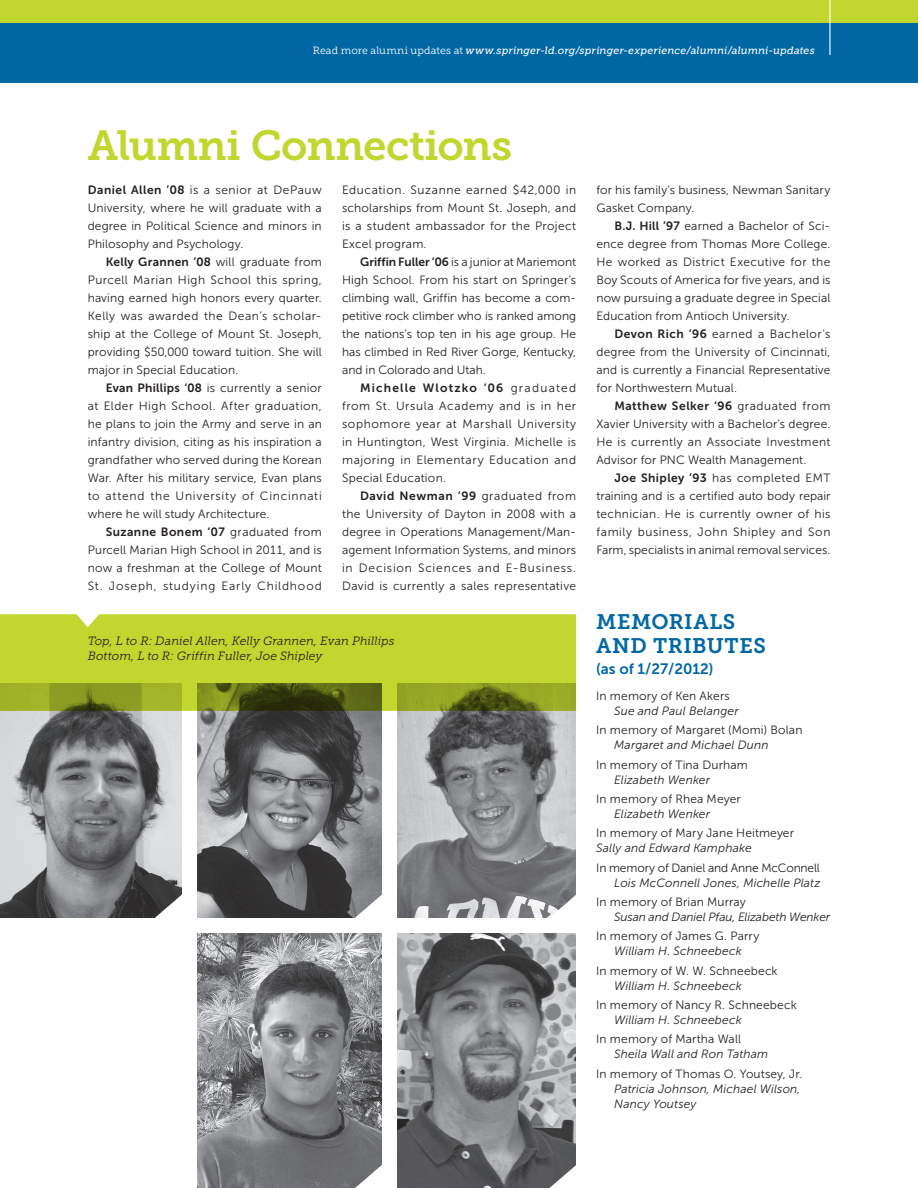
<style>
.page{position:relative;width:918px;height:1188px;background:#fff}
.page>*{position:absolute;margin:0;border:0;box-sizing:border-box;transform-origin:0 0}
.t1{font:42px "Museo Slab 700";letter-spacing:-.02em;color:#c1d72f}
.t2{font:21px/24px "Museo Slab 700";color:#0067a5}
.t3{font:15px "Museo Sans 700";color:#0067a5}
.t4{font:12px/18px "Museo Sans 300";letter-spacing:.015em;color:#231f20;text-align:justify}
.t5{font:italic 12px/15px "Museo Sans 300";letter-spacing:.01em;color:#231f20}
.t6{font:12px "Museo Sans 700";letter-spacing:.05em;color:#231f20}
.t7{font:italic 12px/15px "Museo Slab 300";letter-spacing:.005em;color:#231f20}
.t8{font:italic 12px "Museo Sans 300";letter-spacing:-.01em;color:#231f20}
.t9{font:12px "Museo Sans 300";letter-spacing:-.01em;color:#231f20}
.t10{font:12px "Museo Sans 700";letter-spacing:.09em;color:#231f20}
.t11{font:italic 10.5px "Museo Slab 500";letter-spacing:.005em;color:#fff}
.s1{font-family:"Museo Slab 300";font-style:normal}
.s2{font-family:"Museo Sans 700"}
.s3{font-family:"Museo Sans 300"}
</style>
<div class="page">
<div style="left:0;top:0;width:918px;height:82px;background:#0067a5"></div>
<div style="left:0;top:0;width:918px;height:23px;background:#c1d72f"></div>
<img style="left:198px;top:711px;width:184px;height:207px">
<img style="left:0;top:711px;width:182px;height:207px">
<img style="left:397px;top:711px;width:179px;height:206px">
<svg style="left:0;top:614px;width:576px;height:97px;background:#acc02a"></svg>
<svg style="left:75px;top:614px;width:25px;height:13px"></svg>
<hr style="left:829px;top:0;width:2px;height:55px;background:#fff">
<svg style="left:155px;top:893px;width:27px;height:25px"></svg>
<svg style="left:355px;top:893px;width:27px;height:25px"></svg>
<svg style="left:550px;top:893px;width:26px;height:24px"></svg>
<img style="left:397px;top:933px;width:179px;height:255px">
<img style="left:198px;top:933px;width:184px;height:255px">
<svg style="left:355px;top:1164px;width:27px;height:24px"></svg>
<svg style="left:550px;top:1164px;width:26px;height:24px"></svg>
<p class="t11" style="left:313px;top:45px;width:504px"><span class="s1">Read more alumni updates at</span> www.springer-ld.org/springer-experience/alumni/alumni-updates</p>
<h1 class="t1" style="left:88px;top:121px;width:426px">Alumni Connections</h1>
<p class="t4" style="left:88px;top:181px;width:236px"><span class="s2">Daniel Allen ’08</span> is a senior at DePauw University, where he will graduate with a degree in Political Science and minors in Philosophy and Psychology.</p>
<p class="t4" style="left:88px;top:253px;width:236px;text-indent:18px"><span class="s2">Kelly Grannen ’08</span> will graduate from Purcell Marian High School this spring, having earned high honors every quarter.<br>Kelly was awarded the Dean’s scholar&shy;ship at the College of Mount St. Joseph, providing $50,000 toward tuition. She will major in Special Education.</p>
<p class="t4" style="left:88px;top:379px;width:236px;text-indent:18px"><span class="s2">Evan Phillips ‘08</span> is currently a senior at Elder High School. After graduation, he plans to join the Army and serve in an infantry division, citing as his inspiration a grandfather who served during the Korean War. After his military service, Evan plans to attend the University of Cincinnati where he will study Architecture.</p>
<p class="t6" style="left:106px;top:525px;width:218px">Suzanne Bonem ‘07 <span class="s3">graduated from</span></p>
<p class="t4" style="left:88px;top:541px;width:236px">Purcell Marian High School in 2011, and is now a freshman at the College of Mount St. Joseph, studying Early Childhood</p>
<p class="t4" style="left:342px;top:181px;width:236px">Education. Suzanne earned $42,000 in scholarships from Mount St. Joseph, and is a student ambassador for the Project Excel program.</p>
<p class="t4" style="left:342px;top:253px;width:236px;text-indent:18px"><span class="s2">Griffin Fuller ‘06</span> is a junior at Mariemont High School. From his start on Springer’s climbing wall, Griffin has become a com&shy;petitive rock climber who is ranked among the nations’s top ten in his age group. He has climbed in Red River Gorge, Kentucky, and in Colorado and Utah.</p>
<p class="t10" style="left:360px;top:381px;width:218px">Michelle Wlotzko ‘06 <span class="s3">graduated</span></p>
<p class="t4" style="left:342px;top:397px;width:236px">from St. Ursula Academy and is in her sophomore year at Marshall University in Huntington, West Virginia. Michelle is majoring in Elementary Education and Special Education.</p>
<p class="t6" style="left:360px;top:489px;width:218px">David Newman ‘99 <span class="s3">graduated from</span></p>
<p class="t4" style="left:342px;top:505px;width:236px">the University of Dayton in 2008 with a degree in Operations Management/Man&shy;agement Information Systems, and minors in Decision Sciences and E-Business.<br>David is currently a sales representative</p>
<p class="t7" style="left:88px;top:634px;width:308px">Top, L to R: Daniel Allen, Kelly Grannen, Evan Phillips<br>Bottom, L to R: Griffin Fuller, Joe Shipley</p>
<p class="t4" style="left:596px;top:181px;width:236px">for his family’s business, Newman Sanitary<br>Gasket Company.</p>
<p class="t4" style="left:596px;top:217px;width:236px;text-indent:18px"><span class="s2">B.J. Hill ’97</span> earned a Bachelor of Sci&shy;ence degree from Thomas More College.<br>He worked as District Executive for the Boy Scouts of America for five years, and is now pursuing a graduate degree in Special Education from Antioch University.</p>
<p class="t4" style="left:596px;top:325px;width:236px;text-indent:18px"><span class="s2">Devon Rich ‘96</span> earned a Bachelor’s degree from the University of Cincinnati, and is currently a Financial Representative for Northwestern Mutual.</p>
<p class="t6" style="left:614px;top:399px;width:218px">Matthew Selker ‘96 <span class="s3">graduated from</span></p>
<p class="t4" style="left:596px;top:415px;width:236px">Xavier University with a Bachelor’s degree.<br>He is currently an Associate Investment Advisor for PNC Wealth Management.</p>
<p class="t4" style="left:596px;top:469px;width:236px;text-indent:18px"><span class="s2">Joe Shipley ’93</span> has completed EMT training and is a certified auto body repair technician. He is currently owner of his family business, John Shipley and Son Farm, specialists in animal removal services.</p>
<h2 class="t2" style="left:596px;top:610px;width:171px">MEMORIALS<br>AND TRIBUTES</h2>
<p class="t3" style="left:596px;top:661px;width:119px">(as of 1/27/2012)</p>
<p class="t4" style="left:596px;top:687px;width:135px">In memory of Ken Akers</p>
<p class="t5" style="left:614px;top:703px;width:126px">Sue and Paul Belanger</p>
<p class="t4" style="left:596px;top:721px;width:208px">In memory of Margaret (Momi) Bolan</p>
<p class="t5" style="left:614px;top:738px;width:156px">Margaret and Michael Dunn</p>
<p class="t4" style="left:596px;top:756px;width:153px">In memory of Tina Durham</p>
<p class="t5" style="left:614px;top:772px;width:97px">Elizabeth Wenker</p>
<p class="t4" style="left:596px;top:790px;width:146px">In memory of Rhea Meyer</p>
<p class="t5" style="left:614px;top:806px;width:97px">Elizabeth Wenker</p>
<p class="t4" style="left:596px;top:824px;width:199px">In memory of Mary Jane Heitmeyer</p>
<p class="t5" style="left:596px;top:841px;width:157px">Sally and Edward Kamphake</p>
<p class="t9" style="left:596px;top:861px;width:225px">In memory of Daniel and Anne McConnell</p>
<p class="t5" style="left:614px;top:875px;width:208px">Lois McConnell Jones, Michelle Platz</p>
<p class="t4" style="left:596px;top:893px;width:151px">In memory of Brian Murray</p>
<p class="t8" style="left:614px;top:910px;width:217px">Susan and Daniel Pfau, Elizabeth Wenker</p>
<p class="t4" style="left:596px;top:927px;width:165px">In memory of James G. Parry</p>
<p class="t5" style="left:614px;top:944px;width:129px">William H. Schneebeck</p>
<p class="t4" style="left:596px;top:962px;width:183px">In memory of W. W. Schneebeck</p>
<p class="t5" style="left:614px;top:978px;width:129px">William H. Schneebeck</p>
<p class="t4" style="left:596px;top:996px;width:202px">In memory of Nancy R. Schneebeck</p>
<p class="t5" style="left:614px;top:1012px;width:129px">William H. Schneebeck</p>
<p class="t4" style="left:596px;top:1030px;width:146px">In memory of Martha Wall</p>
<p class="t5" style="left:614px;top:1047px;width:155px">Sheila Wall and Ron Tatham</p>
<p class="t4" style="left:596px;top:1064px;width:207px">In memory of Thomas O. Youtsey, Jr.</p>
<p class="t5" style="left:614px;top:1081px;width:188px">Patricia Johnson, Michael Wilson,<br>Nancy Youtsey</p>
</div>
